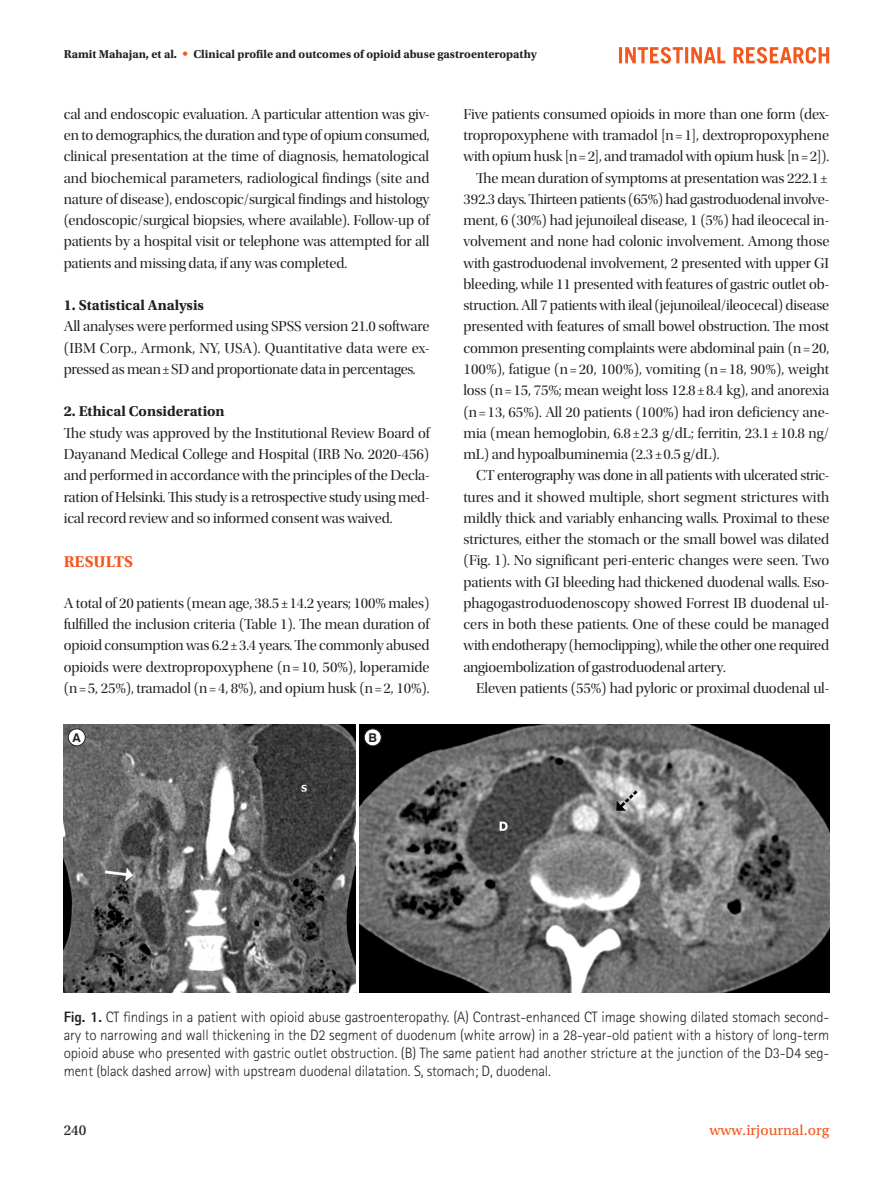
<style>
.page{position:relative;width:893px;height:1191px;background:#fff}
.page>*{position:absolute;margin:0;border:0;box-sizing:border-box;transform-origin:0 0}
.대제목{font:700 16.5px "Utopia Std";color:#f15921}
.본문{font:15px/21.3px "Utopia Std Disp";letter-spacing:-.01em;color:#231f20;text-align:justify}
.본문-들여쓰기_0{font:15px/21.3px "Utopia Std Disp";letter-spacing:-.01em;color:#231f20;text-align:justify}
.표그림제목{font:300 15px/18px "Rotis Sans Serif Std";letter-spacing:-.01em;color:#231f20;text-align:justify}
.중제목{font:700 15px "Utopia Std";color:#231f20}
.t1{font:15px "Utopia Std Capt";color:#f15921}
.t2{font:15px "Utopia Std Capt";color:#231f20}
.t3{font:700 12.15px "Swiss 721 BT";color:#231f20}
.t4{font:700 12px "Utopia Std";color:#231f20}
.s1{font-family:"Univers LT Std";font-weight:400;color:#f15921}
.s2{font-weight:800}
</style>
<div class="page">
<svg style="left:619px;top:47px;width:210px;height:17px"></svg>
<img style="left:360px;top:724px;width:469px;height:268px">
<img style="left:64px;top:724px;width:291px;height:268px">
<div style="left:68px;top:729px;width:17px;height:17px;background:#fff;border-radius:50%"></div>
<div style="left:68px;top:728px;width:17px;height:18px;border:1px solid #231f20;border-radius:50%"></div>
<div style="left:364px;top:729px;width:17px;height:17px;background:#fff;border-radius:50%"></div>
<div style="left:364px;top:728px;width:17px;height:18px;border:1px solid #231f20;border-radius:50%"></div>
<p class="t4" style="left:64px;top:47px;width:474px">Ramit Mahajan, et al. <span class="s1">•</span> Clinical profile and outcomes of opioid abuse gastroenteropathy</p>
<p class="본문" style="left:64px;top:104px;width:367px">cal and endoscopic evaluation. A particular attention was giv&shy;en to demographics, the duration and type of opium consumed, clinical presentation at the time of diagnosis, hematological and biochemical parameters, radiological findings (site and nature of disease), endoscopic/surgical findings and histology (endoscopic/surgical biopsies, where available). Follow-up of patients by a hospital visit or telephone was attempted for all patients and missing data, if any was completed.</p>
<p class="중제목" style="left:64px;top:296px;width:142px">1. Statistical Analysis</p>
<p class="본문-들여쓰기_0" style="left:64px;top:316px;width:367px">All analyses were performed using SPSS version 21.0 software (IBM Corp., Armonk, NY, USA). Quantitative data were ex&shy;pressed as mean ± SD and proportionate data in percentages.</p>
<p class="중제목" style="left:64px;top:403px;width:162px">2. Ethical Consideration</p>
<p class="본문-들여쓰기_0" style="left:64px;top:422px;width:367px">The study was approved by the Institutional Review Board of Dayanand Medical College and Hospital (IRB No. 2020-456) and performed in accordance with the principles of the Decla&shy;ration of Helsinki. This study is a retrospective study using med&shy;ical record review and so informed consent was waived.</p>
<p class="대제목" style="left:64px;top:551px;width:71px">RESULTS</p>
<p class="본문-들여쓰기_0" style="left:64px;top:593px;width:367px">A total of 20 patients (mean age, 38.5 ± 14.2 years; 100% males) fulfilled the inclusion criteria (Table 1). The mean duration of opioid consumption was 6.2 ± 3.4 years. The commonly abused opioids were dextropropoxyphene (n = 10, 50%), loperamide (n = 5, 25%), tramadol (n = 4, 8%), and opium husk (n = 2, 10%).</p>
<p class="t3" style="left:73px;top:730px;width:10px">A</p>
<p class="t3" style="left:368px;top:730px;width:10px">B</p>
<p class="본문-들여쓰기_0" style="left:463px;top:104px;width:367px">Five patients consumed opioids in more than one form (dex&shy;tropropoxyphene with tramadol [n = 1], dextropropoxyphene with opium husk [n = 2], and tramadol with opium husk [n = 2]).</p>
<p class="본문" style="left:463px;top:167px;width:367px;text-align:left;text-indent:13px">The mean duration of symptoms at presentation was 222.1 ± 392.3 days. Thirteen patients (65%) had gastroduodenal involve&shy;ment, 6 (30%) had jejunoileal disease, 1 (5%) had ileocecal in&shy;volvement and none had colonic involvement. Among those with gastroduodenal involvement, 2 presented with upper GI bleeding, while 11 presented with features of gastric outlet ob&shy;struction. All 7 patients with ileal (jejunoileal/ileocecal) disease presented with features of small bowel obstruction. The most common presenting complaints were abdominal pain (n = 20, 100%), fatigue (n = 20, 100%), vomiting (n = 18, 90%), weight loss (n = 15, 75%; mean weight loss 12.8 ± 8.4 kg), and anorexia (n = 13, 65%). All 20 patients (100%) had iron deficiency ane&shy;mia (mean hemoglobin, 6.8 ± 2.3 g/dL; ferritin, 23.1 ± 10.8 ng/ mL) and hypoalbuminemia (2.3 ± 0.5 g/dL).</p>
<p class="본문" style="left:463px;top:465px;width:367px;text-indent:13px">CT enterography was done in all patients with ulcerated stric&shy;tures and it showed multiple, short segment strictures with mildly thick and variably enhancing walls. Proximal to these strictures, either the stomach or the small bowel was dilated (Fig. 1). No significant peri-enteric changes were seen. Two patients with GI bleeding had thickened duodenal walls. Eso&shy;phagogastroduodenoscopy showed Forrest IB duodenal ul&shy;cers in both these patients. One of these could be managed with endotherapy (hemoclipping), while the other one required angioembolization of gastroduodenal artery.</p>
<p class="본문" style="left:476px;top:678px;width:354px">Eleven patients (55%) had pyloric or proximal duodenal ul-</p>
<p class="표그림제목" style="left:64px;top:1008px;width:767px"><span class="s2">Fig. 1.</span> CT findings in a patient with opioid abuse gastroenteropathy. (A) Contrast-enhanced CT image showing dilated stomach second&shy;ary to narrowing and wall thickening in the D2 segment of duodenum (white arrow) in a 28-year-old patient with a history of long-term opioid abuse who presented with gastric outlet obstruction. (B) The same patient had another stricture at the junction of the D3-D4 seg&shy;ment (black dashed arrow) with upstream duodenal dilatation. S, stomach; D, duodenal.</p>
<p class="t2" style="left:64px;top:1122px;width:24px">240</p>
<p class="t1" style="left:710px;top:1122px;width:121px">www.irjournal.org</p>
</div>
